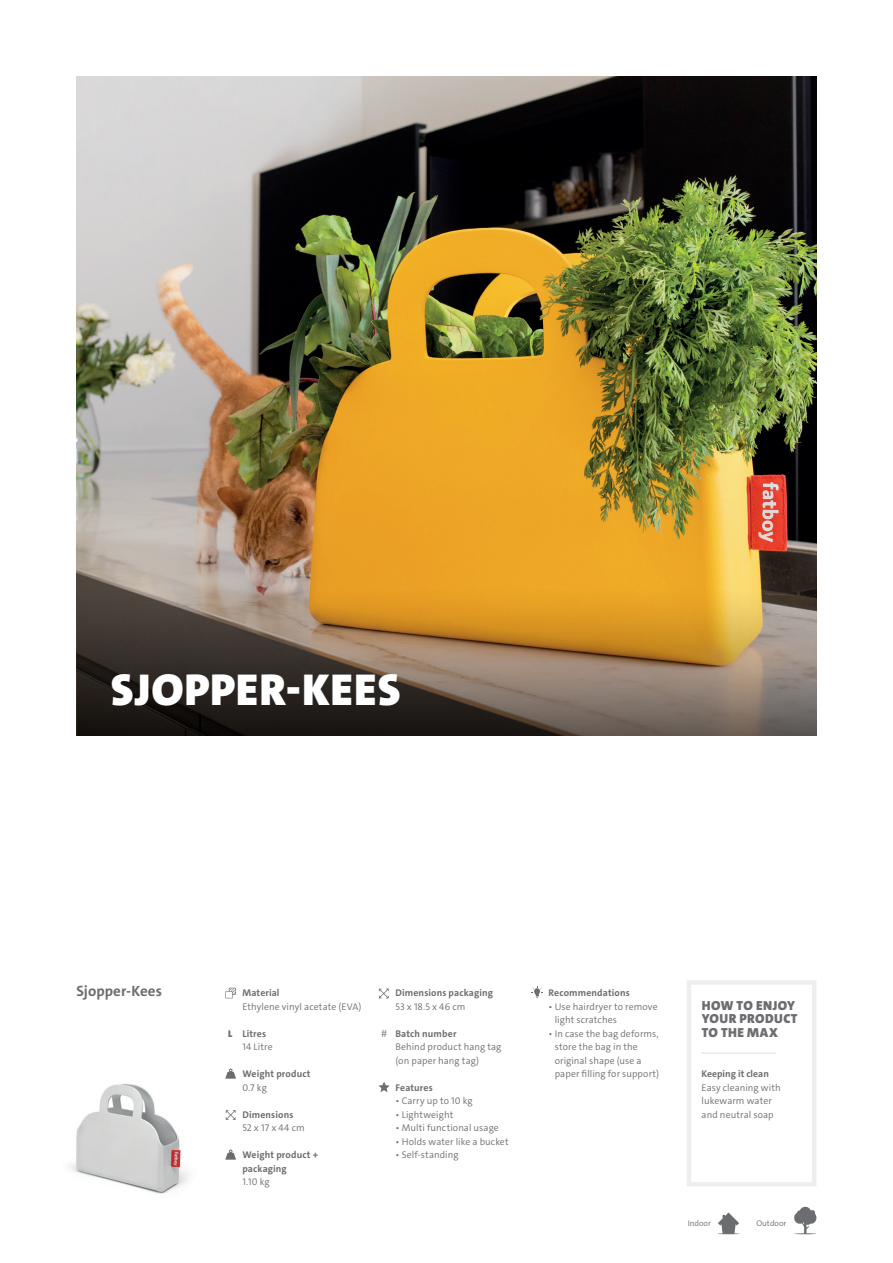
<style>
.page{position:relative;width:893px;height:1263px;background:#fff}
.page>*{position:absolute;margin:0;border:0;box-sizing:border-box;transform-origin:0 0}
.t1{font:900 45px "The Sans C4 s";letter-spacing:.02em;color:#fff}
.t2{font:700 15px "The Sans C4 s";letter-spacing:.005em;color:#6c6d70}
.t3{font:900 13.2px/13.5px "The Sans C4 s";letter-spacing:.03em;color:#6c6d70}
.t4{font:300 9.75px/13.5px "The Sans C4 s";letter-spacing:.01em;color:#6c6d70}
.t5{font:700 9.75px/13.5px "The Sans C4 s";letter-spacing:.015em;color:#6c6d70}
.t6{font:300 8.25px "The Sans C4 s";color:#6c6d70}
.s1{font-weight:900}
.s2{font-weight:700}
.s3{font-size:10.5px}
</style>
<div class="page">
<img style="left:70px;top:1083px;width:118px;height:111px">
<div style="left:687px;top:980px;width:129px;height:206px;background:#fff;border:4px solid #eeeeef"></div>
<img style="left:77px;top:77px;width:739px;height:510px">
<svg style="left:77px;top:587px;width:739px;height:149px;background:#7d6442"></svg>
<svg style="left:225px;top:988px;width:11px;height:10px"></svg>
<svg style="left:225px;top:1068px;width:11px;height:11px"></svg>
<svg style="left:226px;top:1110px;width:10px;height:10px"></svg>
<svg style="left:225px;top:1149px;width:11px;height:11px"></svg>
<svg style="left:379px;top:988px;width:10px;height:10px"></svg>
<svg style="left:378px;top:1081px;width:12px;height:11px"></svg>
<svg style="left:531px;top:986px;width:12px;height:12px"></svg>
<svg style="left:717px;top:1212px;width:23px;height:22px"></svg>
<svg style="left:794px;top:1206px;width:23px;height:28px"></svg>
<h1 class="t1" style="left:111px;top:661px;width:291px">SJOPPER-KEES</h1>
<h2 class="t2" style="left:77px;top:981px;width:87px">Sjopper-Kees</h2>
<p class="t5" style="left:242px;top:986px;width:39px">Material</p>
<p class="t4" style="left:242px;top:1000px;width:121px">Ethylene vinyl acetate (EVA)</p>
<p class="t4" style="left:242px;top:1027px;width:32px;text-indent:-14px"><span class="s1">L</span> <span class="s2">Litres<br></span>14 Litre</p>
<p class="t5" style="left:242px;top:1067px;width:70px">Weight product</p>
<p class="t4" style="left:242px;top:1081px;width:26px">0.7 kg</p>
<p class="t5" style="left:242px;top:1108px;width:53px">Dimensions</p>
<p class="t4" style="left:242px;top:1121px;width:64px">52 x 17 x 44 cm</p>
<p class="t5" style="left:242px;top:1148px;width:77px">Weight product + packaging</p>
<p class="t4" style="left:242px;top:1175px;width:29px">1.10 kg</p>
<p class="t5" style="left:395px;top:986px;width:99px">Dimensions packaging</p>
<p class="t4" style="left:395px;top:1000px;width:72px">53 x 18.5 x 46 cm</p>
<p class="t4" style="left:395px;top:1027px;width:108px;text-indent:-14px"><span class="s3">#</span> <span class="s2">Batch number<br></span>Behind product hang tag (on paper hang tag)</p>
<p class="t5" style="left:395px;top:1081px;width:39px">Features</p>
<p class="t4" style="left:395px;top:1094px;width:79px">• Carry up to 10 kg</p>
<p class="t4" style="left:395px;top:1108px;width:59px">• Lightweight</p>
<p class="t4" style="left:395px;top:1121px;width:105px">• Multi functional usage</p>
<p class="t4" style="left:395px;top:1135px;width:115px">• Holds water like a bucket</p>
<p class="t4" style="left:395px;top:1148px;width:65px">• Self-standing</p>
<p class="t5" style="left:549px;top:986px;width:83px">Recommendations</p>
<p class="t4" style="left:555px;top:1000px;width:104px;text-indent:-6px">• Use hairdryer to remove light scratches</p>
<p class="t4" style="left:555px;top:1027px;width:106px;text-indent:-6px">• In case the bag deforms, store the bag in the original shape (use a paper filling for support)</p>
<h3 class="t3" style="left:702px;top:998px;width:97px">HOW TO ENJOY<br>YOUR PRODUCT<br>TO THE MAX</h3>
<p class="t5" style="left:702px;top:1067px;width:69px">Keeping it clean</p>
<p class="t4" style="left:702px;top:1081px;width:81px">Easy cleaning with lukewarm water and neutral soap</p>
<p class="t6" style="left:688px;top:1217px;width:25px">Indoor</p>
<p class="t6" style="left:756px;top:1217px;width:32px">Outdoor</p>
</div>
